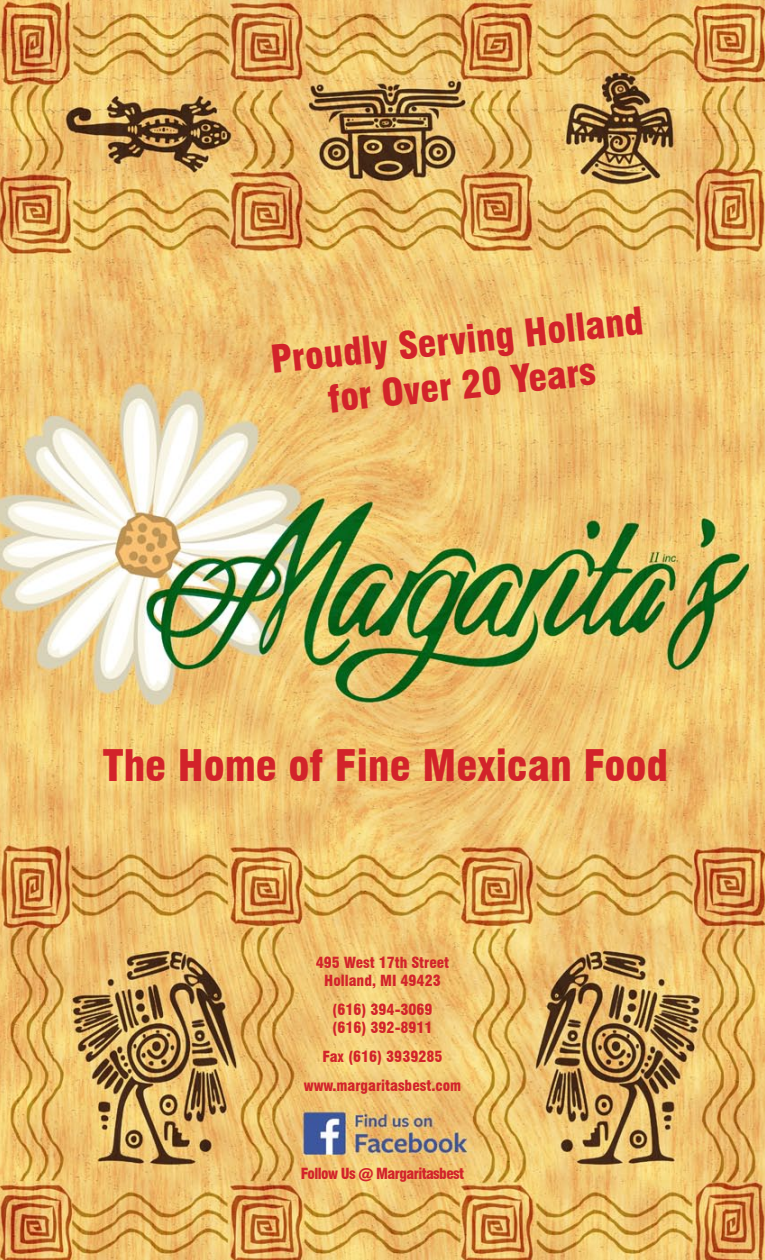
<style>
.page{position:relative;width:765px;height:1260px;background:#fff}
.page>*{position:absolute;margin:0;border:0;box-sizing:border-box;transform-origin:0 0}
.t1{font:900 condensed 42.5px "Swiss 721 BT";color:#d2232a}
.t2{font:900 condensed 37.5px/45px "Swiss 721 BT";color:#d2232a;text-align:center}
.t3{font:900 condensed 15px/18px "Swiss 721 BT";color:#d2232a;text-align:center}
.t4{font:900 condensed 15px "Swiss 721 BT";letter-spacing:-.04em;color:#d2232a}
</style>
<div class="page">
<img style="left:0;top:0;width:765px;height:1260px">
<h2 class="t2" style="left:269px;top:337px;width:376px;rotate:-6deg">Proudly Serving Holland for Over 20 Years</h2>
<h1 class="t1" style="left:103px;top:740px;width:567px">The Home of Fine Mexican Food</h1>
<p class="t3" style="left:316px;top:953px;width:135px">495 West 17th Street<br>Holland, MI 49423</p>
<p class="t3" style="left:332px;top:1000px;width:102px;text-align:left">(616) 394-3069 (616) 392-8911</p>
<p class="t3" style="left:304px;top:1042px;width:159px;line-height:29.2px">Fax (616) 3939285 www.margaritasbest.com</p>
<p class="t4" style="left:301px;top:1165px;width:165px">Follow Us @ Margaritasbest</p>
</div>
